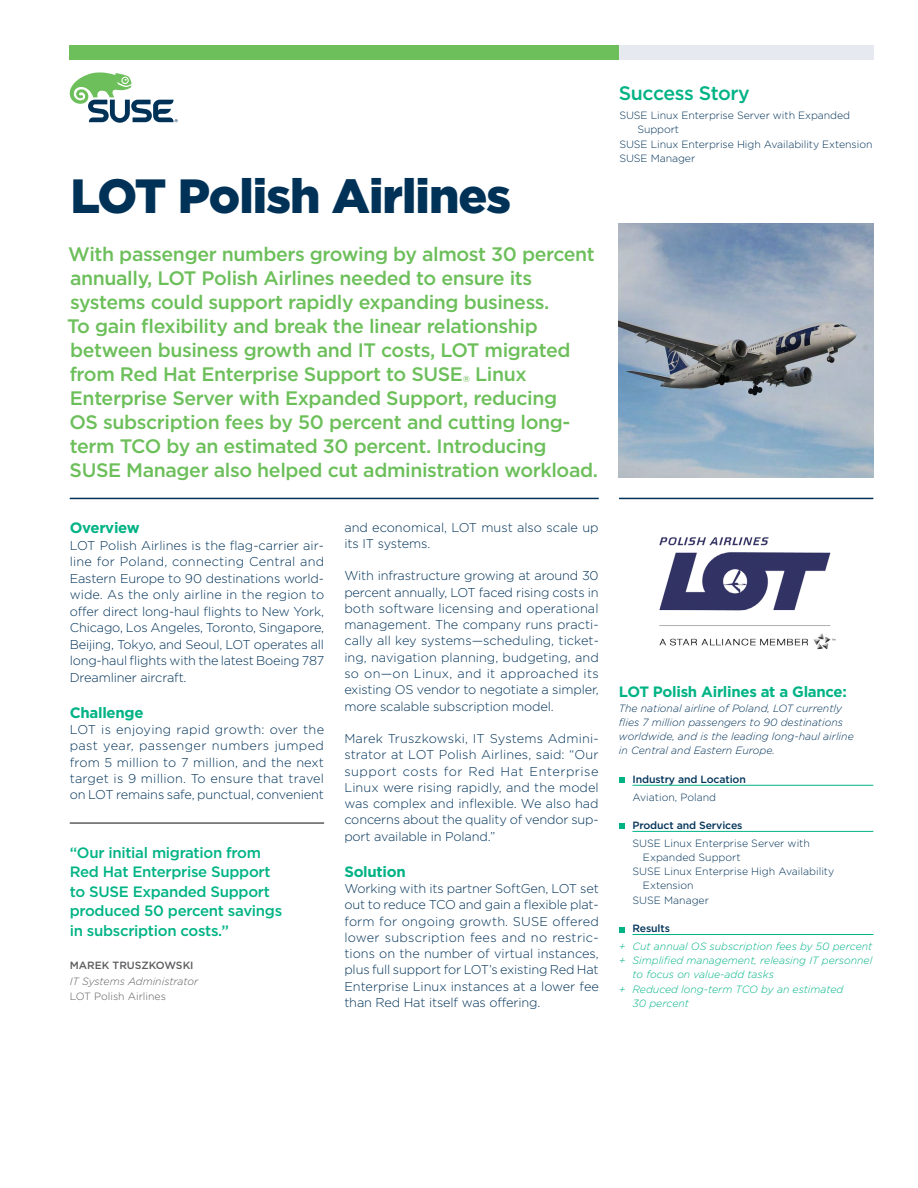
<style>
.page{position:relative;width:918px;height:1188px;background:#fff}
.page>*{position:absolute;margin:0;border:0;box-sizing:border-box;transform-origin:0 0}
.t1{font:900 48px "Gotham";letter-spacing:-.02em;color:#003258}
.t2{font:500 19.5px/24px "Gotham";letter-spacing:-.02em;color:#6cbf5a}
.t3{font:500 19.5px "Gotham";letter-spacing:-.02em;color:#00b385}
.t4{font:500 15px/19.5px "Gotham";letter-spacing:-.02em;color:#00b385}
.t5{font:700 15px "Gotham";letter-spacing:-.02em;color:#00b385}
.t6{font:300 12.75px/16.2px "Gotham";letter-spacing:-.01em;color:#003258;text-align:justify}
.t7{font:300 10.5px "Gotham";letter-spacing:-.005em;color:#003258}
.t8{font:italic 300 10.5px "Gotham";color:#00b385}
.t9{font:italic 300 10.5px/14.2px "Gotham";color:#003258}
.t10{font:500 10.5px "Gotham";letter-spacing:-.01em;color:#003258}
.t11{font:italic 300 10.5px "Gotham";color:#5d5d60}
.t12{font:300 10.5px "Gotham";color:#5d5d60}
.t13{font:500 10.5px "Gotham";color:#5d5d60}
.t14{font:500 8.7px "Gotham";color:#6cbf5a}
</style>
<div class="page">
<hr style="left:70px;top:498px;width:529px;height:1px;background:#003258">
<hr style="left:619px;top:498px;width:254px;height:1px;background:#003258">
<img style="left:619px;top:223px;width:254px;height:254px">
<hr style="left:632px;top:785px;width:241px;height:1px;background:#00b385">
<hr style="left:632px;top:831px;width:241px;height:1px;background:#00b385">
<hr style="left:632px;top:934px;width:241px;height:1px;background:#00b385">
<svg style="left:619px;top:778px;width:5px;height:5px"></svg>
<svg style="left:619px;top:824px;width:5px;height:5px"></svg>
<svg style="left:619px;top:927px;width:5px;height:5px"></svg>
<div style="left:619px;top:45px;width:254px;height:14px;background:#e6e9ef"></div>
<div style="left:70px;top:45px;width:549px;height:14px;background:#6cbf5a"></div>
<svg style="left:69px;top:72px;width:109px;height:51px"></svg>
<hr style="left:70px;top:822px;width:254px;height:2px;background:#5d5d60">
<img style="left:659px;top:537px;width:177px;height:113px">
<h1 class="t1" style="left:71px;top:169px;width:442px">LOT Polish Airlines</h1>
<p class="t2" style="left:67px;top:242px;width:529px">With passenger numbers growing by almost 30 percent annually, LOT Polish Airlines needed to ensure its systems could support rapidly expanding business.<br>To gain flexibility and break the linear relationship between business growth and IT costs, LOT migrated from Red Hat Enterprise Support to SUSE</p>
<h2 class="t2" style="left:70px;top:362px;width:530px;text-indent:406px">Linux Enterprise Server with Expanded Support, reducing<br>OS subscription fees by 50 percent and cutting long&shy;term TCO by an estimated 30 percent. Introducing SUSE Manager also helped cut administration workload.</h2>
<p class="t14" style="left:463px;top:374px;width:9px">®</p>
<p class="t5" style="left:70px;top:519px;width:71px">Overview</p>
<p class="t6" style="left:70px;top:537px;width:256px">LOT Polish Airlines is the flag-carrier air&shy;line for Poland, connecting Central and Eastern Europe to 90 destinations world&shy;wide. As the only airline in the region to offer direct long-haul flights to New York, Chicago, Los Angeles, Toronto, Singapore, Beijing, Tokyo, and Seoul, LOT operates all long-haul flights with the latest Boeing 787<br>Dreamliner aircraft.</p>
<p class="t5" style="left:70px;top:704px;width:75px">Challenge</p>
<p class="t6" style="left:70px;top:721px;width:256px">LOT is enjoying rapid growth: over the past year, passenger numbers jumped from 5 million to 7 million, and the next target is 9 million. To ensure that travel on LOT remains safe, punctual, convenient</p>
<p class="t4" style="left:70px;top:843px;width:214px">“Our initial migration from<br>Red Hat Enterprise Support to SUSE Expanded Support produced 50 percent savings in subscription costs.”</p>
<p class="t13" style="left:70px;top:959px;width:18px">Mare</p>
<p class="t13" style="left:102px;top:959px;width:26px">k Trus</p>
<p class="t13" style="left:141px;top:959px;width:24px">zkows</p>
<p class="t13" style="left:183px;top:959px;width:10px">ki</p>
<p class="t11" style="left:70px;top:976px;width:130px">IT Systems Administrator</p>
<p class="t12" style="left:70px;top:990px;width:98px">LOT Polish Airlines</p>
<p class="t6" style="left:344px;top:519px;width:256px">and economical, LOT must also scale up its IT systems.</p>
<p class="t6" style="left:344px;top:568px;width:256px">With infrastructure growing at around 30 percent annually, LOT faced rising costs in both software licensing and operational management. The company runs practi&shy;cally all key systems—scheduling, ticket&shy;ing, navigation planning, budgeting, and so on—on Linux, and it approached its existing OS vendor to negotiate a simpler, more scalable subscription model.</p>
<p class="t6" style="left:344px;top:730px;width:256px;text-align:left">Marek Truszkowski, IT Systems Admini&shy;strator at LOT Polish Airlines, said: “Our support costs for Red Hat Enterprise Linux were rising rapidly, and the model was complex and inflexible. We also had concerns about the quality of vendor sup&shy;port available in Poland.”</p>
<p class="t5" style="left:344px;top:863px;width:63px">Solution</p>
<p class="t6" style="left:344px;top:880px;width:256px">Working with its partner SoftGen, LOT set out to reduce TCO and gain a flexible plat&shy;form for ongoing growth. SUSE offered lower subscription fees and no restric&shy;tions on the number of virtual instances, plus full support for LOT’s existing Red Hat Enterprise Linux instances at a lower fee than Red Hat itself was offering.</p>
<h2 class="t3" style="left:619px;top:82px;width:133px">Success Story</h2>
<p class="t7" style="left:619px;top:110px;width:232px">SUSE Linux Enterprise Server with Expanded</p>
<p class="t7" style="left:637px;top:124px;width:43px">Support</p>
<p class="t7" style="left:619px;top:138px;width:255px">SUSE Linux Enterprise High Availability Extension</p>
<p class="t7" style="left:619px;top:153px;width:77px">SUSE Manager</p>
<p class="t5" style="left:619px;top:683px;width:229px">LOT Polish Airlines at a Glance:</p>
<p class="t9" style="left:619px;top:701px;width:236px">The national airline of Poland, LOT currently flies 7 million passengers to 90 destinations worldwide, and is the leading long-haul airline in Central and Eastern Europe.</p>
<p class="t10" style="left:632px;top:773px;width:115px">Industry and Location</p>
<p class="t7" style="left:632px;top:791px;width:85px">Aviation, Poland</p>
<p class="t10" style="left:632px;top:819px;width:111px">Product and Services</p>
<p class="t7" style="left:632px;top:837px;width:179px">SUSE Linux Enterprise Server with</p>
<p class="t7" style="left:643px;top:851px;width:99px">Expanded Support</p>
<p class="t7" style="left:632px;top:866px;width:203px">SUSE Linux Enterprise High Availability</p>
<p class="t7" style="left:643px;top:880px;width:52px">Extension</p>
<p class="t7" style="left:632px;top:894px;width:78px">SUSE Manager</p>
<p class="t10" style="left:632px;top:922px;width:39px">Results</p>
<p class="t8" style="left:619px;top:940px;width:255px">+ Cut annual OS subscription fees by 50 percent</p>
<p class="t8" style="left:619px;top:955px;width:255px">+ Simplified management, releasing IT personnel</p>
<p class="t8" style="left:632px;top:969px;width:143px">to focus on value-add tasks</p>
<p class="t8" style="left:619px;top:983px;width:226px">+ Reduced long-term TCO by an estimated</p>
<p class="t8" style="left:632px;top:997px;width:58px">30 percent</p>
</div>
